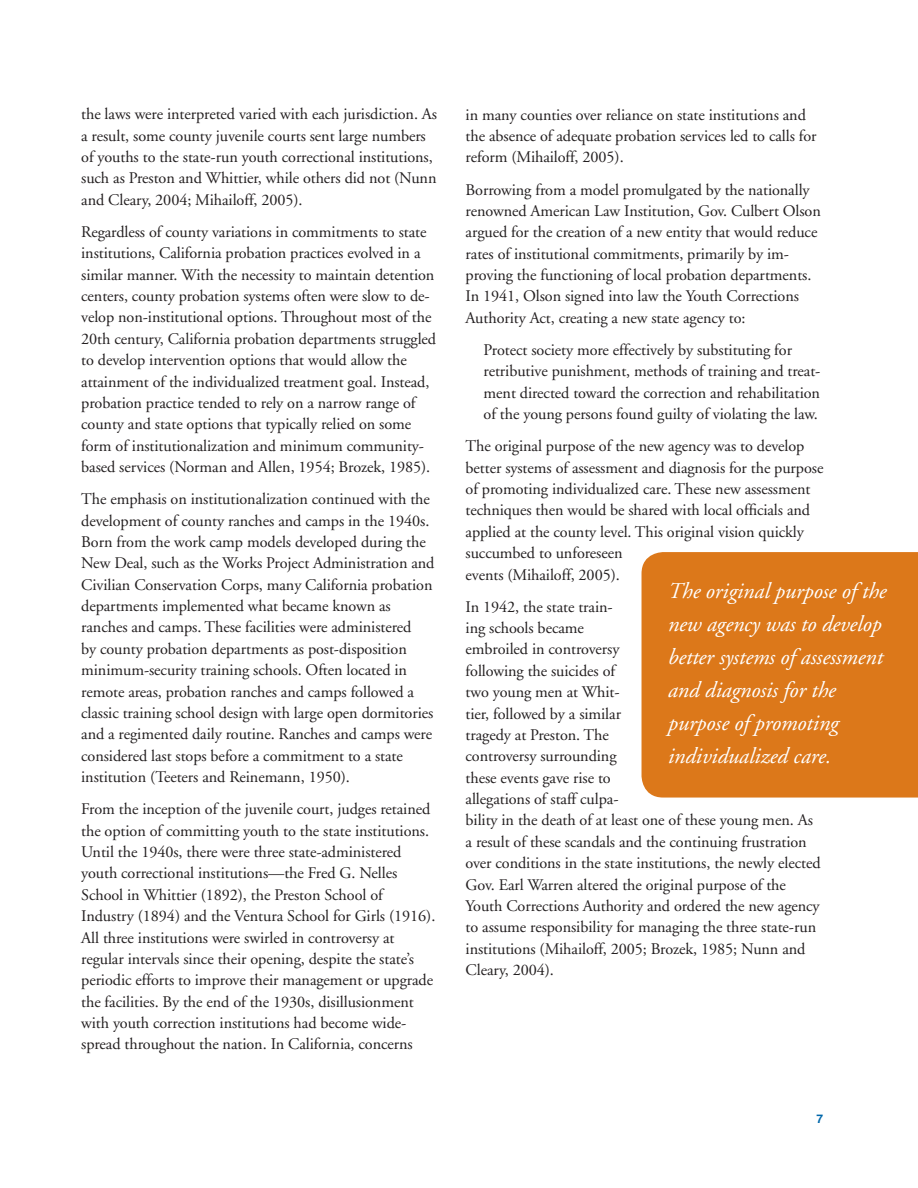
<style>
.page{position:relative;width:918px;height:1188px;background:#fff}
.page>*{position:absolute;margin:0;border:0;box-sizing:border-box;transform-origin:0 0}
.Pull_Quotes{font:italic 22.5px/33px "Adobe Garamond";letter-spacing:-.005em;color:#fff}
.t1{font:16.2px/21.3px "Adobe Garamond";letter-spacing:-.005em;color:#231f20}
.t2{font:700 12px "Helvetica";color:#0067aa}
</style>
<div class="page">
<div style="left:642px;top:552px;width:276px;height:246px;background:#dc781a"></div>
<p class="t1" style="left:81px;top:104px;width:358px">the laws were interpreted varied with each jurisdiction. As a result, some county juvenile courts sent large numbers of youths to the state-run youth correctional institutions, such as Preston and Whittier, while others did not (Nunn and Cleary, 2004; Mihailoff, 2005).</p>
<p class="t1" style="left:81px;top:222px;width:356px">Regardless of county variations in commitments to state institutions, California probation practices evolved in a similar manner. With the necessity to maintain detention centers, county probation systems often were slow to de&shy;velop non-institutional options. Throughout most of the 20th century, California probation departments struggled to develop intervention options that would allow the attainment of the individualized treatment goal. Instead, probation practice tended to rely on a narrow range of county and state options that typically relied on some form of institutionalization and minimum community&shy;based services (Norman and Allen, 1954; Brozek, 1985).</p>
<p class="t1" style="left:81px;top:489px;width:355px">The emphasis on institutionalization continued with the development of county ranches and camps in the 1940s.<br>Born from the work camp models developed during the New Deal, such as the Works Project Administration and Civilian Conservation Corps, many California probation departments implemented what became known as ranches and camps. These facilities were administered<br>by county probation departments as post-disposition minimum-security training schools. Often located in remote areas, probation ranches and camps followed a classic training school design with large open dormitories and a regimented daily routine. Ranches and camps were considered last stops before a commitment to a state institution (Teeters and Reinemann, 1950).</p>
<p class="t1" style="left:81px;top:799px;width:356px">From the inception of the juvenile court, judges retained the option of committing youth to the state institutions.<br>Until the 1940s, there were three state-administered youth correctional institutions—the Fred G. Nelles School in Whittier (1892), the Preston School of Industry (1894) and the Ventura School for Girls (1916).<br>All three institutions were swirled in controversy at regular intervals since their opening, despite the state’s periodic efforts to improve their management or upgrade the facilities. By the end of the 1930s, disillusionment with youth correction institutions had become wide&shy;spread throughout the nation. In California, concerns</p>
<p class="t1" style="left:466px;top:104px;width:353px">in many counties over reliance on state institutions and the absence of adequate probation services led to calls for reform (Mihailoff, 2005).</p>
<p class="t1" style="left:466px;top:179px;width:357px">Borrowing from a model promulgated by the nationally renowned American Law Institution, Gov. Culbert Olson argued for the creation of a new entity that would reduce rates of institutional commitments, primarily by im&shy;proving the functioning of local probation departments.<br>In 1941, Olson signed into law the Youth Corrections Authority Act, creating a new state agency to:</p>
<p class="t1" style="left:484px;top:340px;width:338px">Protect society more effectively by substituting for retributive punishment, methods of training and treat&shy;ment directed toward the correction and rehabilitation of the young persons found guilty of violating the law.</p>
<p class="t1" style="left:466px;top:436px;width:359px">The original purpose of the new agency was to develop better systems of assessment and diagnosis for the purpose of promoting individualized care. These new assessment techniques then would be shared with local officials and applied at the county level. This original vision quickly succumbed to unforeseen<br>events (Mihailoff, 2005).</p>
<p class="t1" style="left:466px;top:596px;width:357px">In 1942, the state train-<br>ing schools became<br>embroiled in controversy<br>following the suicides of<br>two young men at Whit-<br>tier, followed by a similar<br>tragedy at Preston. The<br>controversy surrounding<br>these events gave rise to<br>allegations of staff culpa-<br>bility in the death of at least one of these young men. As a result of these scandals and the continuing frustration over conditions in the state institutions, the newly elected Gov. Earl Warren altered the original purpose of the Youth Corrections Authority and ordered the new agency to assume responsibility for managing the three state-run institutions (Mihailoff, 2005; Brozek, 1985; Nunn and Cleary, 2004).</p>
<p class="Pull_Quotes" style="left:667px;top:575px;width:220px">The original purpose of the new agency was to develop better systems of assessment and diagnosis for the purpose of promoting individualized care.</p>
<p class="t2" style="left:817px;top:1111px;width:8px">7</p>
</div>
